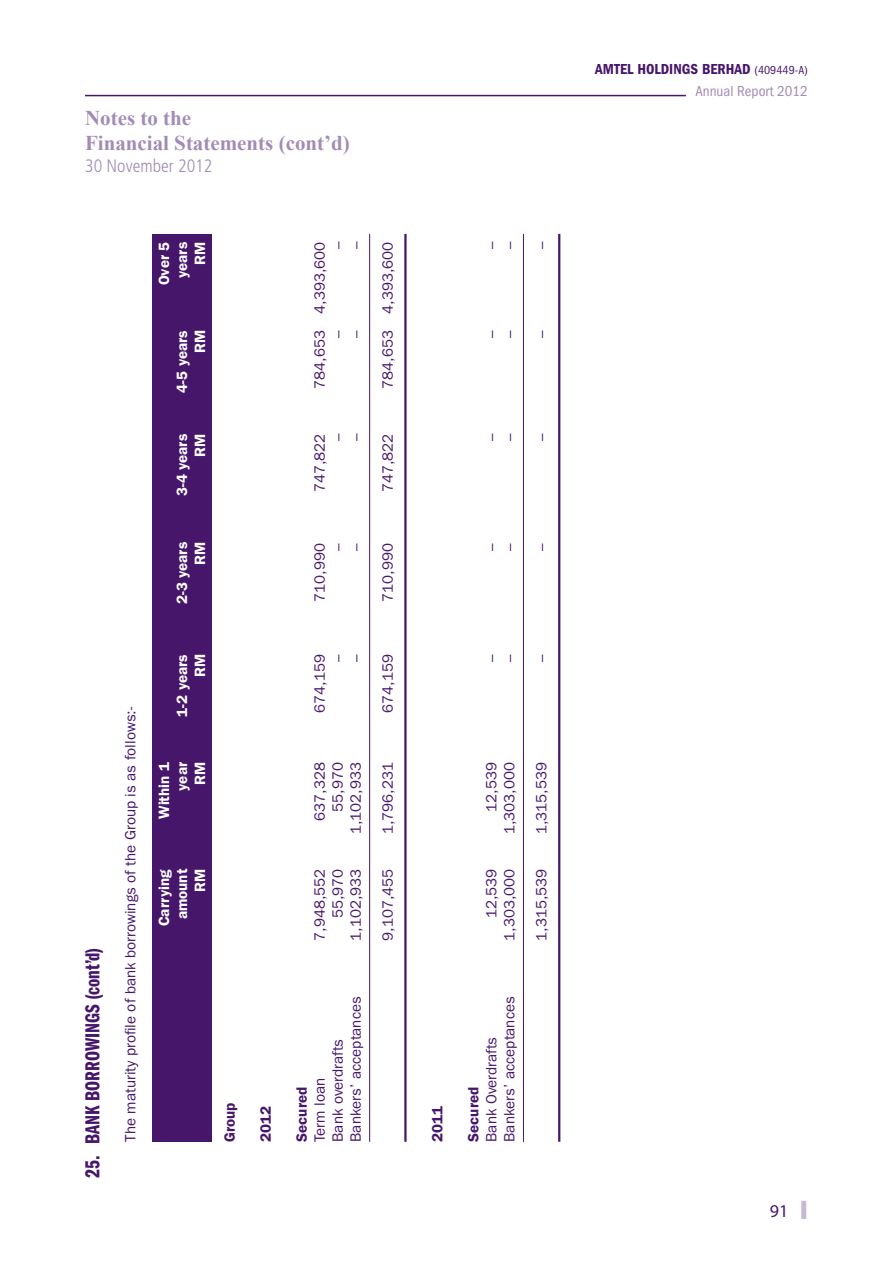
<style>
.page{position:relative;width:893px;height:1263px;background:#fff}
.page>*{position:absolute;margin:0;border:0;box-sizing:border-box;transform-origin:0 0}
.t1{font:700 21px/25.2px "Times New Roman";color:#a28bb5}
.t2{font:21px "ITC Franklin Gothic Std Dm Cp";color:#46166b}
.t3{font:300 condensed 18px "Frutiger LT Std";color:#a28bb5}
.t4{font:18px "Myriad Pro";color:#46166b}
.t5{font:15px "ITC Franklin Gothic Std";color:#46166b}
.t6{font:600 15px "ITC Franklin Gothic Std";color:#fff}
.t7{font:15px "ITC Franklin Gothic Std Dm Cd";color:#46166b}
.t8{font:600 15px "ITC Franklin Gothic Std";color:#46166b}
.t9{font:condensed 15px "ITC Franklin Gothic Std";color:#a28bb5}
.s1{font-family:"ITC Franklin Gothic Std";font-stretch:condensed;font-size:12px}
.s2{font-weight:900;font-size:27px;color:#c7b9d3}
</style>
<div class="page">
<hr style="left:85px;top:95px;width:601px;height:1px;background:#46166b">
<div style="left:152px;top:234px;width:59px;height:908px;background:#46166b"></div>
<hr style="left:369px;top:234px;width:1px;height:908px;background:#46166b">
<hr style="left:404px;top:234px;width:3px;height:908px;background:#46166b">
<hr style="left:523px;top:234px;width:1px;height:908px;background:#46166b">
<hr style="left:558px;top:234px;width:2px;height:908px;background:#46166b">
<h1 class="t1" style="left:85px;top:105px;width:266px">Notes to the<br>Financial Statements (cont’d)</h1>
<p class="t3" style="left:85px;top:155px;width:129px">30 November 2012</p>
<h1 class="t2" style="left:81px;top:1178px;width:232px;rotate:-90deg">25. BANK BORROWINGS (cont’d)</h1>
<p class="t6" style="left:155px;top:285px;width:45px;rotate:-90deg">Over 5</p>
<p class="t6" style="left:173px;top:278px;width:38px;rotate:-90deg">years</p>
<p class="t6" style="left:191px;top:265px;width:25px;rotate:-90deg">RM</p>
<p class="t6" style="left:173px;top:392px;width:64px;rotate:-90deg">4-5 years</p>
<p class="t6" style="left:191px;top:353px;width:25px;rotate:-90deg">RM</p>
<p class="t6" style="left:173px;top:496px;width:64px;rotate:-90deg">3-4 years</p>
<p class="t6" style="left:191px;top:457px;width:25px;rotate:-90deg">RM</p>
<p class="t6" style="left:173px;top:604px;width:64px;rotate:-90deg">2-3 years</p>
<p class="t6" style="left:191px;top:565px;width:25px;rotate:-90deg">RM</p>
<p class="t5" style="left:122px;top:1142px;width:436px;rotate:-90deg">The maturity profile of bank borrowings of the Group is as follows:-</p>
<p class="t6" style="left:173px;top:716px;width:64px;rotate:-90deg">1-2 years</p>
<p class="t6" style="left:191px;top:677px;width:25px;rotate:-90deg">RM</p>
<p class="t6" style="left:155px;top:819px;width:58px;rotate:-90deg">Within 1</p>
<p class="t6" style="left:173px;top:791px;width:30px;rotate:-90deg">year</p>
<p class="t6" style="left:191px;top:785px;width:25px;rotate:-90deg">RM</p>
<p class="t6" style="left:173px;top:919px;width:52px;rotate:-90deg">amount</p>
<p class="t6" style="left:155px;top:926px;width:58px;rotate:-90deg">Carrying</p>
<p class="t6" style="left:191px;top:892px;width:25px;rotate:-90deg">RM</p>
<p class="t8" style="left:221px;top:1142px;width:41px;rotate:-90deg">Group</p>
<p class="t8" style="left:257px;top:1142px;width:37px;rotate:-90deg">2012</p>
<p class="t5" style="left:311px;top:389px;width:148px;rotate:-90deg">784,653 4,393,600</p>
<p class="t5" style="left:329px;top:249px;width:9px;rotate:-90deg">–</p>
<p class="t5" style="left:329px;top:338px;width:9px;rotate:-90deg">–</p>
<p class="t5" style="left:347px;top:249px;width:9px;rotate:-90deg">–</p>
<p class="t5" style="left:347px;top:338px;width:9px;rotate:-90deg">–</p>
<p class="t5" style="left:311px;top:492px;width:60px;rotate:-90deg">747,822</p>
<p class="t5" style="left:329px;top:441px;width:9px;rotate:-90deg">–</p>
<p class="t5" style="left:347px;top:441px;width:9px;rotate:-90deg">–</p>
<p class="t5" style="left:311px;top:602px;width:60px;rotate:-90deg">710,990</p>
<p class="t5" style="left:329px;top:551px;width:9px;rotate:-90deg">–</p>
<p class="t5" style="left:347px;top:551px;width:9px;rotate:-90deg">–</p>
<p class="t5" style="left:379px;top:389px;width:148px;rotate:-90deg">784,653 4,393,600</p>
<p class="t5" style="left:379px;top:492px;width:60px;rotate:-90deg">747,822</p>
<p class="t5" style="left:379px;top:602px;width:60px;rotate:-90deg">710,990</p>
<p class="t5" style="left:311px;top:713px;width:60px;rotate:-90deg">674,159</p>
<p class="t5" style="left:329px;top:662px;width:9px;rotate:-90deg">–</p>
<p class="t5" style="left:347px;top:662px;width:9px;rotate:-90deg">–</p>
<p class="t5" style="left:379px;top:713px;width:60px;rotate:-90deg">674,159</p>
<p class="t5" style="left:311px;top:821px;width:60px;rotate:-90deg">637,328</p>
<p class="t5" style="left:329px;top:812px;width:51px;rotate:-90deg">55,970</p>
<p class="t5" style="left:347px;top:834px;width:73px;rotate:-90deg">1,102,933</p>
<p class="t5" style="left:329px;top:918px;width:51px;rotate:-90deg">55,970</p>
<p class="t5" style="left:347px;top:941px;width:73px;rotate:-90deg">1,102,933</p>
<p class="t5" style="left:311px;top:941px;width:73px;rotate:-90deg">7,948,552</p>
<p class="t5" style="left:379px;top:834px;width:73px;rotate:-90deg">1,796,231</p>
<p class="t5" style="left:379px;top:941px;width:74px;rotate:-90deg">9,107,455</p>
<p class="t5" style="left:347px;top:1142px;width:147px;rotate:-90deg">Bankers’ acceptances</p>
<p class="t5" style="left:329px;top:1142px;width:104px;rotate:-90deg">Bank overdrafts</p>
<p class="t8" style="left:293px;top:1142px;width:56px;rotate:-90deg">Secured</p>
<p class="t5" style="left:311px;top:1142px;width:65px;rotate:-90deg">Term loan</p>
<p class="t5" style="left:483px;top:249px;width:9px;rotate:-90deg">–</p>
<p class="t5" style="left:501px;top:249px;width:9px;rotate:-90deg">–</p>
<p class="t5" style="left:533px;top:249px;width:9px;rotate:-90deg">–</p>
<p class="t5" style="left:483px;top:338px;width:9px;rotate:-90deg">–</p>
<p class="t5" style="left:501px;top:338px;width:9px;rotate:-90deg">–</p>
<p class="t5" style="left:533px;top:338px;width:9px;rotate:-90deg">–</p>
<p class="t5" style="left:483px;top:441px;width:9px;rotate:-90deg">–</p>
<p class="t5" style="left:501px;top:441px;width:9px;rotate:-90deg">–</p>
<p class="t5" style="left:533px;top:441px;width:9px;rotate:-90deg">–</p>
<p class="t5" style="left:483px;top:551px;width:9px;rotate:-90deg">–</p>
<p class="t5" style="left:501px;top:551px;width:9px;rotate:-90deg">–</p>
<p class="t5" style="left:533px;top:551px;width:9px;rotate:-90deg">–</p>
<p class="t5" style="left:483px;top:662px;width:9px;rotate:-90deg">–</p>
<p class="t5" style="left:501px;top:662px;width:9px;rotate:-90deg">–</p>
<p class="t5" style="left:533px;top:662px;width:9px;rotate:-90deg">–</p>
<p class="t8" style="left:429px;top:1142px;width:37px;rotate:-90deg">2011</p>
<p class="t5" style="left:501px;top:834px;width:73px;rotate:-90deg">1,303,000</p>
<p class="t5" style="left:483px;top:812px;width:51px;rotate:-90deg">12,539</p>
<p class="t5" style="left:501px;top:941px;width:73px;rotate:-90deg">1,303,000</p>
<p class="t5" style="left:483px;top:918px;width:51px;rotate:-90deg">12,539</p>
<p class="t5" style="left:533px;top:834px;width:73px;rotate:-90deg">1,315,539</p>
<p class="t5" style="left:533px;top:941px;width:74px;rotate:-90deg">1,315,539</p>
<p class="t5" style="left:501px;top:1142px;width:147px;rotate:-90deg">Bankers’ acceptances</p>
<p class="t5" style="left:483px;top:1142px;width:107px;rotate:-90deg">Bank Overdrafts</p>
<p class="t8" style="left:465px;top:1142px;width:56px;rotate:-90deg">Secured</p>
<p class="t7" style="left:595px;top:61px;width:214px">AMTEL HOLDINGS BERHAD <span class="s1">(409449-A)</span></p>
<p class="t9" style="left:695px;top:83px;width:114px">Annual Report 2012</p>
<p class="t4" style="left:770px;top:1200px;width:40px">91 <span class="s2">I</span></p>
</div>
